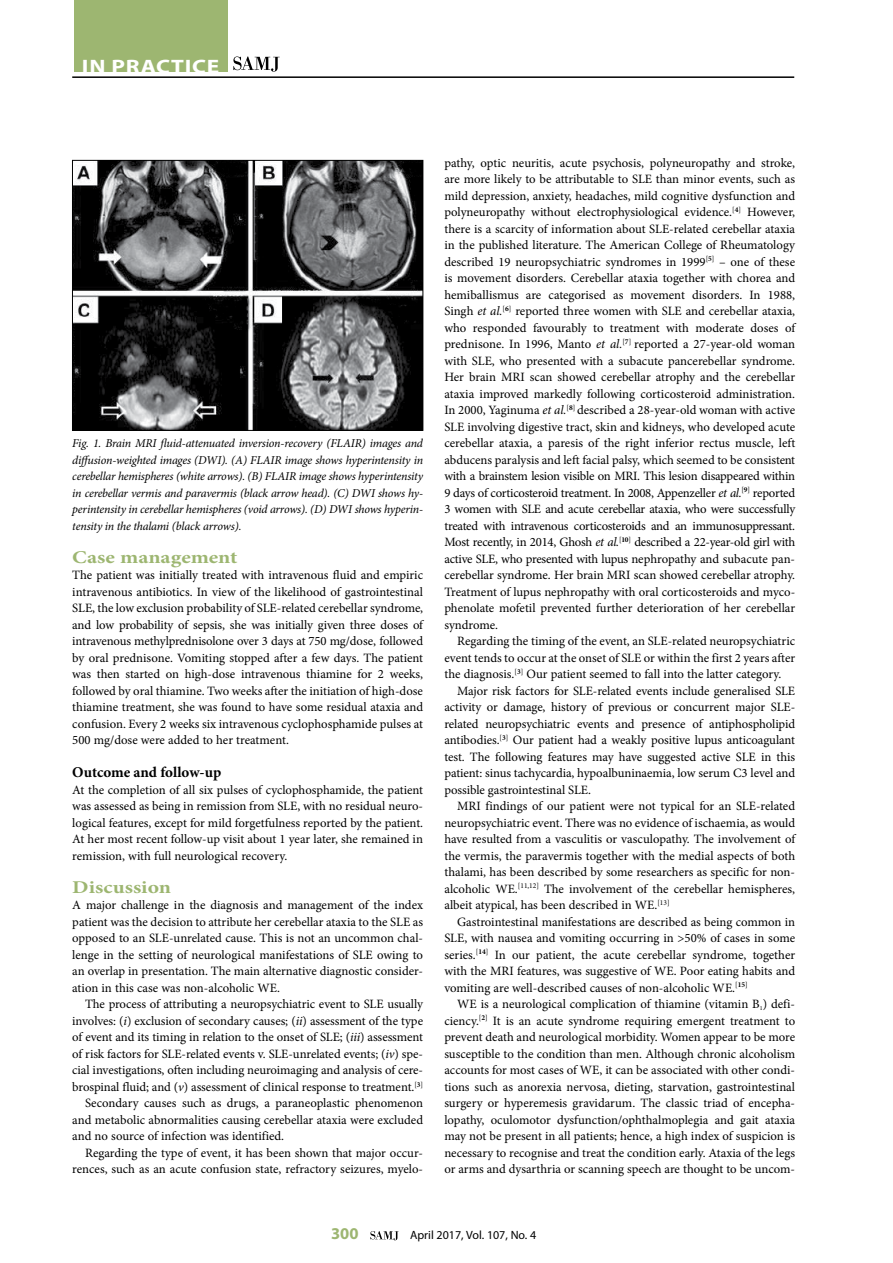
<style>
.page{position:relative;width:893px;height:1263px;background:#fff}
.page>*{position:absolute;margin:0;border:0;box-sizing:border-box;transform-origin:0 0}
.t1{font:700 19.5px "Myriad Pro";letter-spacing:.03em;color:#fff;scale:1.2 1}
.t2{font:700 18px "Minion Pro";color:#9db671;scale:1.2 1}
.t3{font:700 16.5px "Myriad Pro";color:#9db671}
.t4{font:700 15px "Minion Pro";letter-spacing:-.005em;color:#000}
.t5{font:12.75px/16.5px "Minion Pro";letter-spacing:-.005em;color:#000;text-align:justify}
.t6{font:italic 12px/16.5px "Minion Pro";letter-spacing:-.015em;color:#000;text-align:justify}
.t7{font:12px "Myriad Pro";color:#000}
.s1{font-style:italic}
</style>
<div class="page">
<hr style="left:72px;top:76px;width:722px;height:2px;background:#000">
<div style="left:74px;top:0;width:153px;height:72px;background:#9db671"></div>
<svg style="left:233px;top:57px;width:47px;height:15px"></svg>
<svg style="left:370px;top:1231px;width:29px;height:9px"></svg>
<img style="left:74px;top:162px;width:347px;height:267px">
<div style="left:72px;top:160px;width:351px;height:271px;border:1px solid #000"></div>
<h1 class="t1" style="left:82px;top:54px;width:116px">IN PRACTICE</h1>
<p class="t6" style="left:72px;top:435px;width:352px">Fig. 1. Brain MRI fluid-attenuated inversion-recovery (FLAIR) images and diffusion-weighted images (DWI). (A) FLAIR image shows hyperintensity in cerebellar hemispheres (white arrows). (B) FLAIR image shows hyperintensity in cerebellar vermis and paravermis (black arrow head). (C) DWI shows hy&shy;perintensity in cerebellar hemispheres (void arrows). (D) DWI shows hyperin&shy;tensity in the thalami (black arrows).</p>
<h2 class="t2" style="left:72px;top:544px;width:139px">Case management</h2>
<p class="t5" style="left:72px;top:567px;width:352px">The patient was initially treated with intravenous fluid and empiric intravenous antibiotics. In view of the likelihood of gastrointestinal SLE, the low exclusion probability of SLE-related cerebellar syndrome, and low probability of sepsis, she was initially given three doses of intravenous methylprednisolone over 3 days at 750 mg/dose, followed by oral prednisone. Vomiting stopped after a few days. The patient was then started on high-dose intravenous thiamine for 2 weeks, followed by oral thiamine. Two weeks after the initiation of high-dose thiamine treatment, she was found to have some residual ataxia and confusion. Every 2 weeks six intravenous cyclophosphamide pulses at 500 mg/dose were added to her treatment.</p>
<p class="t4" style="left:72px;top:762px;width:150px">Outcome and follow-up</p>
<p class="t5" style="left:72px;top:781px;width:352px">At the completion of all six pulses of cyclophosphamide, the patient was assessed as being in remission from SLE, with no residual neuro&shy;logical features, except for mild forgetfulness reported by the patient.<br>At her most recent follow-up visit about 1 year later, she remained in remission, with full neurological recovery.</p>
<h2 class="t2" style="left:72px;top:874px;width:84px">Discussion</h2>
<p class="t5" style="left:72px;top:897px;width:352px">A major challenge in the diagnosis and management of the index patient was the decision to attribute her cerebellar ataxia to the SLE as opposed to an SLE-unrelated cause. This is not an uncommon chal&shy;lenge in the setting of neurological manifestations of SLE owing to an overlap in presentation. The main alternative diagnostic consider&shy;ation in this case was non-alcoholic WE.</p>
<p class="t5" style="left:85px;top:996px;width:340px">The process of attributing a neuropsychiatric event to SLE usually</p>
<p class="t5" style="left:72px;top:1012px;width:352px">involves: (<span class="s1">i</span>) exclusion of secondary causes; (<span class="s1">ii</span>) assessment of the type</p>
<p class="t5" style="left:72px;top:1029px;width:352px">of event and its timing in relation to the onset of SLE; (<span class="s1">iii</span>) assessment</p>
<p class="t5" style="left:72px;top:1045px;width:352px">of risk factors for SLE-related events v. SLE-unrelated events; (<span class="s1">iv</span>) spe-</p>
<p class="t5" style="left:72px;top:1062px;width:352px">cial investigations, often including neuroimaging and analysis of cere-</p>
<p class="t5" style="left:72px;top:1078px;width:352px">brospinal fluid; and (<span class="s1">v</span>) assessment of clinical response to treatment.<sup>[</sup><sup>3</sup><sup>]</sup></p>
<p class="t5" style="left:85px;top:1095px;width:340px">Secondary causes such as drugs, a paraneoplastic phenomenon</p>
<p class="t5" style="left:72px;top:1111px;width:352px">and metabolic abnormalities causing cerebellar ataxia were excluded</p>
<p class="t5" style="left:72px;top:1128px;width:213px">and no source of infection was identified.</p>
<p class="t5" style="left:85px;top:1144px;width:340px">Regarding the type of event, it has been shown that major occur-</p>
<p class="t5" style="left:72px;top:1161px;width:351px">rences, such as an acute confusion state, refractory seizures, myelo-</p>
<p class="t5" style="left:444px;top:154px;width:352px">pathy, optic neuritis, acute psychosis, polyneuropathy and stroke, are more likely to be attributable to SLE than minor events, such as mild depression, anxiety, headaches, mild cognitive dysfunction and polyneuropathy without electrophysiological evidence.<sup>[</sup><sup>4</sup><sup>]</sup> However, there is a scarcity of information about SLE-related cerebellar ataxia in the published literature. The American College of Rheumatology described 19 neuropsychiatric syndromes in 1999<sup>[</sup><sup>5</sup><sup>]</sup> – one of these is movement disorders. Cerebellar ataxia together with chorea and hemiballismus are categorised as movement disorders. In 1988, Singh <span class="s1">et al.</span><sup>[</sup><sup>6</sup><sup>]</sup> reported three women with SLE and cerebellar ataxia, who responded favourably to treatment with moderate doses of prednisone. In 1996, Manto <span class="s1">et al.</span><sup>[</sup><sup>7</sup><sup>]</sup> reported a 27-year-old woman with SLE, who presented with a subacute pancerebellar syndrome.<br>Her brain MRI scan showed cerebellar atrophy and the cerebellar ataxia improved markedly following corticosteroid administration.<br>In 2000, Yaginuma <span class="s1">et al.</span><sup>[</sup><sup>8</sup><sup>]</sup> described a 28-year-old woman with active SLE involving digestive tract, skin and kidneys, who developed acute cerebellar ataxia, a paresis of the right inferior rectus muscle, left abducens paralysis and left facial palsy, which seemed to be consistent with a brainstem lesion visible on MRI. This lesion disappeared within 9 days of corticosteroid treatment. In 2008, Appenzeller <span class="s1">et al.</span><sup>[</sup><sup>9</sup><sup>]</sup> reported 3 women with SLE and acute cerebellar ataxia, who were successfully treated with intravenous corticosteroids and an immunosuppressant.<br>Most recently, in 2014, Ghosh <span class="s1">et al.</span><sup>[</sup><sup>10</sup><sup>]</sup> described a 22-year-old girl with active SLE, who presented with lupus nephropathy and subacute pan&shy;cerebellar syndrome. Her brain MRI scan showed cerebellar atrophy.<br>Treatment of lupus nephropathy with oral corticosteroids and myco&shy;phenolate mofetil prevented further deterioration of her cerebellar syndrome.</p>
<p class="t5" style="left:444px;top:633px;width:352px;text-indent:13px">Regarding the timing of the event, an SLE-related neuropsychiatric event tends to occur at the onset of SLE or within the first 2 years after the diagnosis.<sup>[</sup><sup>3</sup><sup>]</sup> Our patient seemed to fall into the latter category.</p>
<p class="t5" style="left:444px;top:682px;width:352px;text-indent:13px">Major risk factors for SLE-related events include generalised SLE activity or damage, history of previous or concurrent major SLE&shy;related neuropsychiatric events and presence of antiphospholipid antibodies.<sup>[</sup><sup>3</sup><sup>]</sup> Our patient had a weakly positive lupus anticoagulant test. The following features may have suggested active SLE in this patient: sinus tachycardia, hypoalbuninaemia, low serum C3 level and possible gastrointestinal SLE.</p>
<p class="t5" style="left:444px;top:798px;width:352px;text-indent:13px">MRI findings of our patient were not typical for an SLE-related neuropsychiatric event. There was no evidence of ischaemia, as would have resulted from a vasculitis or vasculopathy. The involvement of the vermis, the paravermis together with the medial aspects of both thalami, has been described by some researchers as specific for non&shy;alcoholic WE.<sup>[11,12]</sup> The involvement of the cerebellar hemispheres, albeit atypical, has been described in WE.<sup>[13]</sup></p>
<p class="t5" style="left:444px;top:913px;width:352px;text-indent:13px">Gastrointestinal manifestations are described as being common in SLE, with nausea and vomiting occurring in &gt;50% of cases in some series.<sup>[</sup><sup>14</sup><sup>]</sup> In our patient, the acute cerebellar syndrome, together with the MRI features, was suggestive of WE. Poor eating habits and vomiting are well-described causes of non-alcoholic WE.<sup>[</sup><sup>15</sup><sup>]</sup></p>
<p class="t5" style="left:444px;top:996px;width:352px;text-indent:13px">WE is a neurological complication of thiamine (vitamin B<sub>1</sub>) defi&shy;ciency.<sup>[</sup><sup>2</sup><sup>]</sup> It is an acute syndrome requiring emergent treatment to prevent death and neurological morbidity. Women appear to be more susceptible to the condition than men. Although chronic alcoholism accounts for most cases of WE, it can be associated with other condi&shy;tions such as anorexia nervosa, dieting, starvation, gastrointestinal surgery or hyperemesis gravidarum. The classic triad of encepha&shy;lopathy, oculomotor dysfunction/ophthalmoplegia and gait ataxia may not be present in all patients; hence, a high index of suspicion is necessary to recognise and treat the condition early. Ataxia of the legs or arms and dysarthria or scanning speech are thought to be uncom-</p>
<p class="t3" style="left:331px;top:1223px;width:29px">300</p>
<p class="t7" style="left:410px;top:1228px;width:128px">April 2017, Vol. 107, No. 4</p>
</div>
